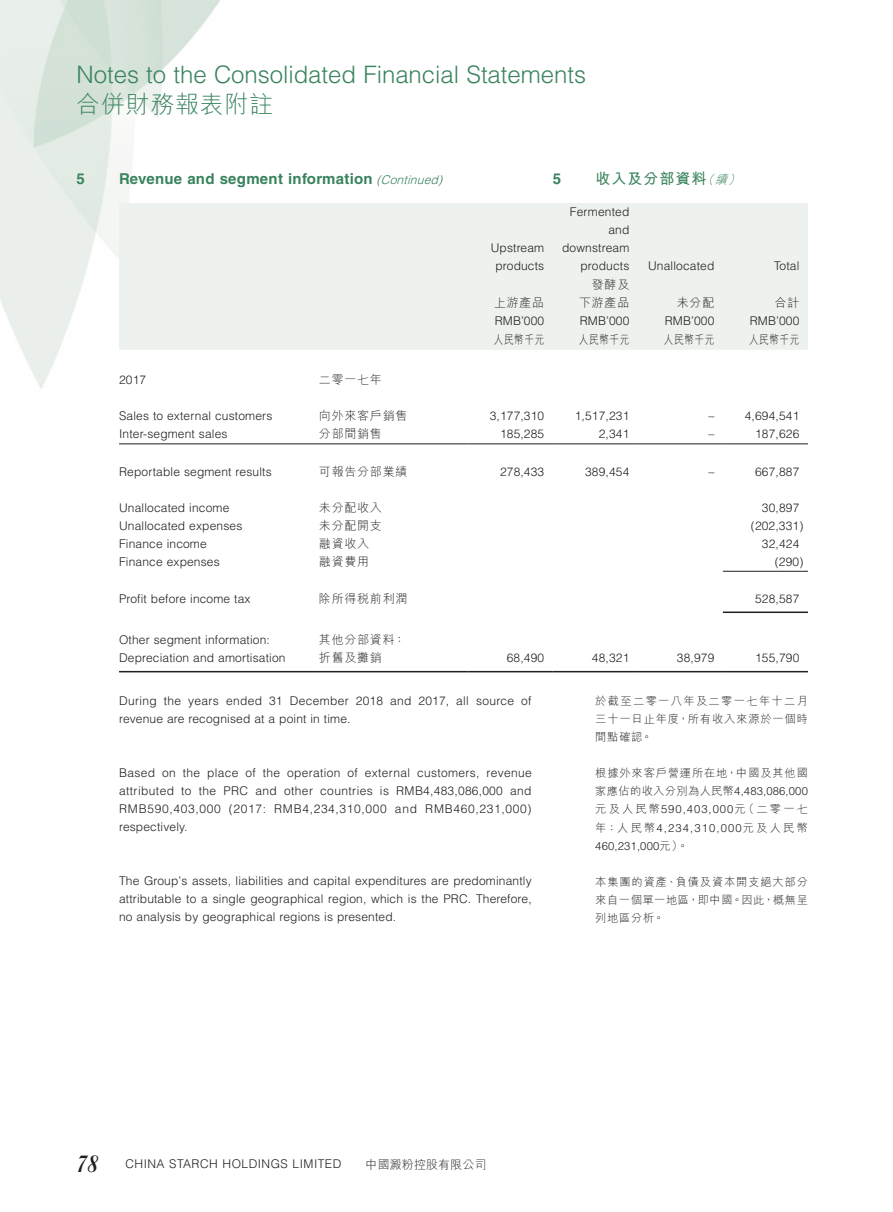
<style>
.page{position:relative;width:893px;height:1212px;background:#fff}
.page>*{position:absolute;margin:0;border:0;box-sizing:border-box;transform-origin:0 0}
.t1{font:300 24px "Helvetica LT Std";color:#39835d}
.t2{font:300 24px "M Hei HK";letter-spacing:.03em;color:#39835d}
.Heading_1{font:700 15px "Helvetica LT Std";letter-spacing:.02em;color:#39835d}
.Heading_1-2{font:700 15px "M Hei HK";letter-spacing:.07em;color:#39835d}
.Body_Text{font:300 12px/18px "Helvetica LT Std";letter-spacing:.015em;color:#231f20;text-align:justify}
.Body_Text-2{font:300 12px "M Hei HK";letter-spacing:.065em;color:#231f20}
.Body_Text-3{font:300 12px "Helvetica LT Std";letter-spacing:.04em;color:#231f20}
.Body_Text-4{font:300 12px "M Hei HK";letter-spacing:.065em;color:#231f20;scale:.8 1}
.Body_Text-5{font:300 12px "M Hei HK";letter-spacing:.01em;color:#231f20}
.C_Body_Text{font:300 11.25px/18px "M Hei HK";letter-spacing:.075em;color:#231f20;text-align:justify}
.s1{font-weight:300;font-style:italic;font-size:12px}
.s2{font-family:"Helvetica LT Std"}
.s3{font-family:"Caslon 3 LT Std";font-weight:400;font-style:italic;font-size:22.5px}
</style>
<div class="page">
<img style="left:0;top:0;width:808px;height:673px">
<div style="left:119px;top:203px;width:689px;height:147px;background:#edf2ee"></div>
<hr style="left:119px;top:443px;width:200px;height:1px;background:#231f20">
<hr style="left:319px;top:443px;width:149px;height:1px;background:#231f20">
<hr style="left:468px;top:443px;width:85px;height:1px;background:#231f20">
<hr style="left:553px;top:443px;width:85px;height:1px;background:#231f20">
<hr style="left:638px;top:443px;width:85px;height:1px;background:#231f20">
<hr style="left:723px;top:443px;width:85px;height:1px;background:#231f20">
<hr style="left:723px;top:571px;width:85px;height:1px;background:#231f20">
<hr style="left:723px;top:611px;width:85px;height:2px;background:#231f20">
<hr style="left:119px;top:671px;width:200px;height:1px;background:#231f20">
<hr style="left:319px;top:671px;width:149px;height:1px;background:#231f20">
<hr style="left:468px;top:671px;width:85px;height:1px;background:#231f20">
<hr style="left:553px;top:671px;width:85px;height:1px;background:#231f20">
<hr style="left:638px;top:671px;width:85px;height:1px;background:#231f20">
<hr style="left:723px;top:671px;width:85px;height:1px;background:#231f20">
<h1 class="t1" style="left:77px;top:60px;width:511px">Notes to the Consolidated Financial Statements</h1>
<h1 class="t2" style="left:77px;top:92px;width:198px">合併財務報表附註</h1>
<p class="Heading_1" style="left:77px;top:169px;width:10px">5</p>
<p class="Heading_1" style="left:119px;top:169px;width:328px">Revenue and segment information <span class="s1">(Continued)</span></p>
<p class="Body_Text" style="left:491px;top:239px;width:55px">Upstream</p>
<p class="Body_Text" style="left:495px;top:257px;width:50px">products</p>
<p class="Body_Text-2" style="left:494px;top:296px;width:52px">上游產品</p>
<p class="Heading_1" style="left:553px;top:169px;width:10px">5</p>
<p class="Heading_1-2" style="left:595px;top:167px;width:149px">收入及分部資料<span class="s1">（續）</span></p>
<p class="Body_Text" style="left:570px;top:203px;width:61px">Fermented</p>
<p class="Body_Text" style="left:608px;top:221px;width:22px">and</p>
<p class="Body_Text" style="left:562px;top:239px;width:69px">downstream</p>
<p class="Body_Text" style="left:580px;top:257px;width:50px">products</p>
<p class="Body_Text" style="left:648px;top:257px;width:68px">Unallocated</p>
<p class="Body_Text" style="left:774px;top:257px;width:27px">Total</p>
<p class="Body_Text-2" style="left:592px;top:278px;width:39px">發酵及</p>
<p class="Body_Text-2" style="left:579px;top:296px;width:52px">下游產品</p>
<p class="Body_Text-2" style="left:677px;top:296px;width:39px">未分配</p>
<p class="Body_Text-2" style="left:775px;top:296px;width:26px">合計</p>
<p class="Body_Text" style="left:495px;top:312px;width:51px">RMB’000</p>
<p class="Body_Text" style="left:580px;top:312px;width:51px">RMB’000</p>
<p class="Body_Text" style="left:665px;top:312px;width:51px">RMB’000</p>
<p class="Body_Text" style="left:750px;top:312px;width:51px">RMB’000</p>
<p class="Body_Text-4" style="left:494px;top:333px;width:65px">人民幣千元</p>
<p class="Body_Text-4" style="left:579px;top:333px;width:65px">人民幣千元</p>
<p class="Body_Text-4" style="left:664px;top:333px;width:65px">人民幣千元</p>
<p class="Body_Text-4" style="left:749px;top:333px;width:65px">人民幣千元</p>
<p class="Body_Text" style="left:119px;top:371px;width:29px">2017</p>
<p class="Body_Text-2" style="left:319px;top:374px;width:65px">二零一七年</p>
<p class="Body_Text" style="left:119px;top:407px;width:155px">Sales to external customers</p>
<p class="Body_Text-2" style="left:319px;top:410px;width:90px">向外來客戶銷售</p>
<p class="Body_Text" style="left:490px;top:407px;width:56px">3,177,310</p>
<p class="Body_Text" style="left:575px;top:407px;width:56px">1,517,231</p>
<p class="Body_Text" style="left:708px;top:407px;width:7px">–</p>
<p class="Body_Text" style="left:745px;top:407px;width:56px">4,694,541</p>
<p class="Body_Text" style="left:119px;top:425px;width:110px">Inter-segment sales</p>
<p class="Body_Text-2" style="left:319px;top:428px;width:65px">分部間銷售</p>
<p class="Body_Text" style="left:500px;top:425px;width:46px">185,285</p>
<p class="Body_Text" style="left:599px;top:425px;width:32px">2,341</p>
<p class="Body_Text" style="left:708px;top:425px;width:7px">–</p>
<p class="Body_Text" style="left:755px;top:425px;width:46px">187,626</p>
<p class="Body_Text" style="left:119px;top:462px;width:154px">Reportable segment results</p>
<p class="Body_Text-2" style="left:319px;top:465px;width:90px">可報告分部業績</p>
<p class="Body_Text" style="left:500px;top:462px;width:46px">278,433</p>
<p class="Body_Text" style="left:585px;top:462px;width:46px">389,454</p>
<p class="Body_Text" style="left:708px;top:462px;width:7px">–</p>
<p class="Body_Text" style="left:755px;top:462px;width:46px">667,887</p>
<p class="Body_Text" style="left:119px;top:498px;width:112px">Unallocated income</p>
<p class="Body_Text-2" style="left:319px;top:501px;width:65px">未分配收入</p>
<p class="Body_Text" style="left:762px;top:498px;width:39px">30,897</p>
<p class="Body_Text" style="left:119px;top:516px;width:125px">Unallocated expenses</p>
<p class="Body_Text-2" style="left:319px;top:519px;width:65px">未分配開支</p>
<p class="Body_Text" style="left:751px;top:516px;width:54px">(202,331)</p>
<p class="Body_Text" style="left:119px;top:534px;width:89px">Finance income</p>
<p class="Body_Text-2" style="left:319px;top:537px;width:52px">融資收入</p>
<p class="Body_Text" style="left:762px;top:534px;width:39px">32,424</p>
<p class="Body_Text" style="left:119px;top:552px;width:102px">Finance expenses</p>
<p class="Body_Text-2" style="left:319px;top:555px;width:52px">融資費用</p>
<p class="Body_Text" style="left:775px;top:552px;width:30px">(290)</p>
<p class="Body_Text" style="left:119px;top:590px;width:133px">Profit before income tax</p>
<p class="Body_Text-2" style="left:319px;top:592px;width:90px">除所得稅前利潤</p>
<p class="Body_Text" style="left:755px;top:590px;width:46px">528,587</p>
<p class="Body_Text" style="left:119px;top:631px;width:152px">Other segment information:</p>
<p class="Body_Text-2" style="left:319px;top:634px;width:88px">其他分部資料：</p>
<p class="Body_Text" style="left:119px;top:649px;width:168px">Depreciation and amortisation</p>
<p class="Body_Text-2" style="left:319px;top:652px;width:65px">折舊及攤銷</p>
<p class="Body_Text" style="left:507px;top:649px;width:39px">68,490</p>
<p class="Body_Text" style="left:592px;top:649px;width:39px">48,321</p>
<p class="Body_Text" style="left:677px;top:649px;width:39px">38,979</p>
<p class="Body_Text" style="left:755px;top:649px;width:46px">155,790</p>
<p class="Body_Text" style="left:119px;top:692px;width:414px">During the years ended 31 December 2018 and 2017, all source of revenue are recognised at a point in time.</p>
<p class="C_Body_Text" style="left:595px;top:692px;width:214px">於截至二零一八年及二零一七年十二月三十一日止年度，所有收入來源於一個時間點確認。</p>
<p class="C_Body_Text" style="left:595px;top:764px;width:214px">根據外來客戶營運所在地，中國及其他國家應佔的收入分別為人民幣<span class="s2">4,483,086,000</span>元及人民幣<span class="s2">590,403,000</span>元（二零一七年：人民幣<span class="s2">4,234,310,000</span>元及人民幣<span class="s2">460,231,000</span>元）。</p>
<p class="C_Body_Text" style="left:595px;top:872px;width:214px">本集團的資產、負債及資本開支絕大部分來自一個單一地區，即中國。因此，概無呈列地區分析。</p>
<p class="Body_Text" style="left:119px;top:764px;width:414px">Based on the place of the operation of external customers, revenue attributed to the PRC and other countries is RMB4,483,086,000 and RMB590,403,000 (2017: RMB4,234,310,000 and RMB460,231,000) respectively.</p>
<p class="Body_Text" style="left:119px;top:872px;width:414px">The Group’s assets, liabilities and capital expenditures are predominantly attributable to a single geographical region, which is the PRC. Therefore, no analysis by geographical regions is presented.</p>
<p class="Body_Text-3" style="left:77px;top:1156px;width:266px"><span class="s3">78</span> CHINA STARCH HOLDINGS LIMITED</p>
<p class="Body_Text-5" style="left:366px;top:1158px;width:122px">中國澱粉控股有限公司</p>
</div>
